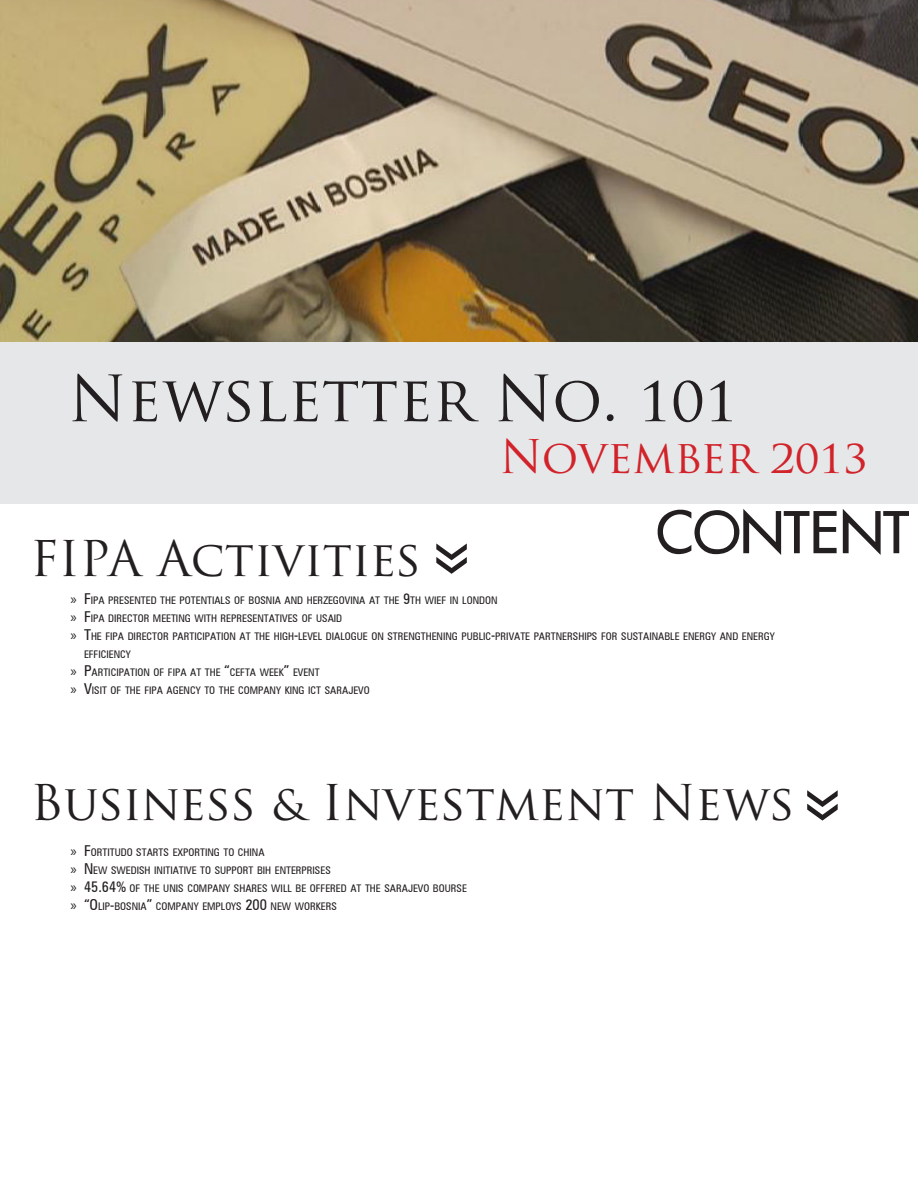
<style>
.page{position:relative;width:918px;height:1188px;background:#fff}
.page>*{position:absolute;margin:0;border:0;box-sizing:border-box;transform-origin:0 0}
.t1{font:62.1px "Trajan Pro";color:#231f20}
.t2{font:56.85px "H Futura";color:#231f20}
.t3{font:48px "Trajan Pro";color:#231f20}
.t4{font:45.3px "Trajan Pro";color:#d1232a}
.t5{font:condensed 10.5px/18px "Zurich BT";color:#231f20}
.s1{font-family:"Myriad Pro";font-stretch:normal;font-size:15px}
.s2{font-size:15px}
</style>
<div class="page">
<img style="left:0;top:0;width:918px;height:342px">
<div style="left:0;top:342px;width:918px;height:162px;background:#e6e7e9"></div>
<h1 class="t1" style="left:68px;top:359px;width:671px">Newsletter No. 101</h1>
<h3 class="t3" style="left:30px;top:528px;width:393px">FIPA Activities</h3>
<h3 class="t4" style="left:500px;top:428px;width:369px">November 2013</h3>
<h2 class="t2" style="left:656px;top:495px;width:255px">CONTENT</h2>
<p class="t5" style="left:70px;top:591px;width:429px"><span class="s1">»</span> <span class="s2">F</span>IPA PRESENTED THE POTENTIALS OF BOSNIA AND HERZEGOVINA AT THE <span class="s2">9</span>TH WIEF IN LONDON</p>
<p class="t5" style="left:70px;top:609px;width:273px"><span class="s1">»</span> <span class="s2">F</span>IPA DIRECTOR MEETING WITH REPRESENTATIVES OF USAID</p>
<p class="t5" style="left:70px;top:627px;width:706px"><span class="s1">»</span> <span class="s2">T</span>HE FIPA DIRECTOR PARTICIPATION AT THE HIGH<span class="s2">-</span>LEVEL DIALOGUE ON STRENGTHENING PUBLIC<span class="s2">-</span>PRIVATE PARTNERSHIPS FOR SUSTAINABLE ENERGY AND ENERGY</p>
<p class="t5" style="left:84px;top:645px;width:48px">EFFICIENCY</p>
<p class="t5" style="left:70px;top:663px;width:251px"><span class="s1">»</span> <span class="s2">P</span>ARTICIPATION OF FIPA AT THE <span class="s2">“</span>CEFTA WEEK<span class="s2">”</span> EVENT</p>
<p class="t5" style="left:70px;top:681px;width:301px"><span class="s1">»</span> <span class="s2">V</span>ISIT OF THE FIPA AGENCY TO THE COMPANY KING ICT SARAJEVO</p>
<h3 class="t3" style="left:31px;top:772px;width:766px">Business &amp; Investment News</h3>
<p class="t5" style="left:70px;top:843px;width:398px"><span class="s1">»</span> <span class="s2">F</span>ORTITUDO STARTS EXPORTING TO CHINA<br><span class="s1">»</span> <span class="s2">N</span> EW SWEDISH INITIATIVE TO SUPPORT BIH ENTERPRISES<br><span class="s1">»</span> <span class="s2">45.64%</span> OF THE UNIS COMPANY SHARES WILL BE OFFERED AT THE SARAJEVO BOURSE <span class="s1">»</span> <span class="s2">“O</span> LIP<span class="s2">-</span>BOSNIA<span class="s2">”</span> COMPANY EMPLOYS <span class="s2">200</span> NEW WORKERS</p>
</div>
